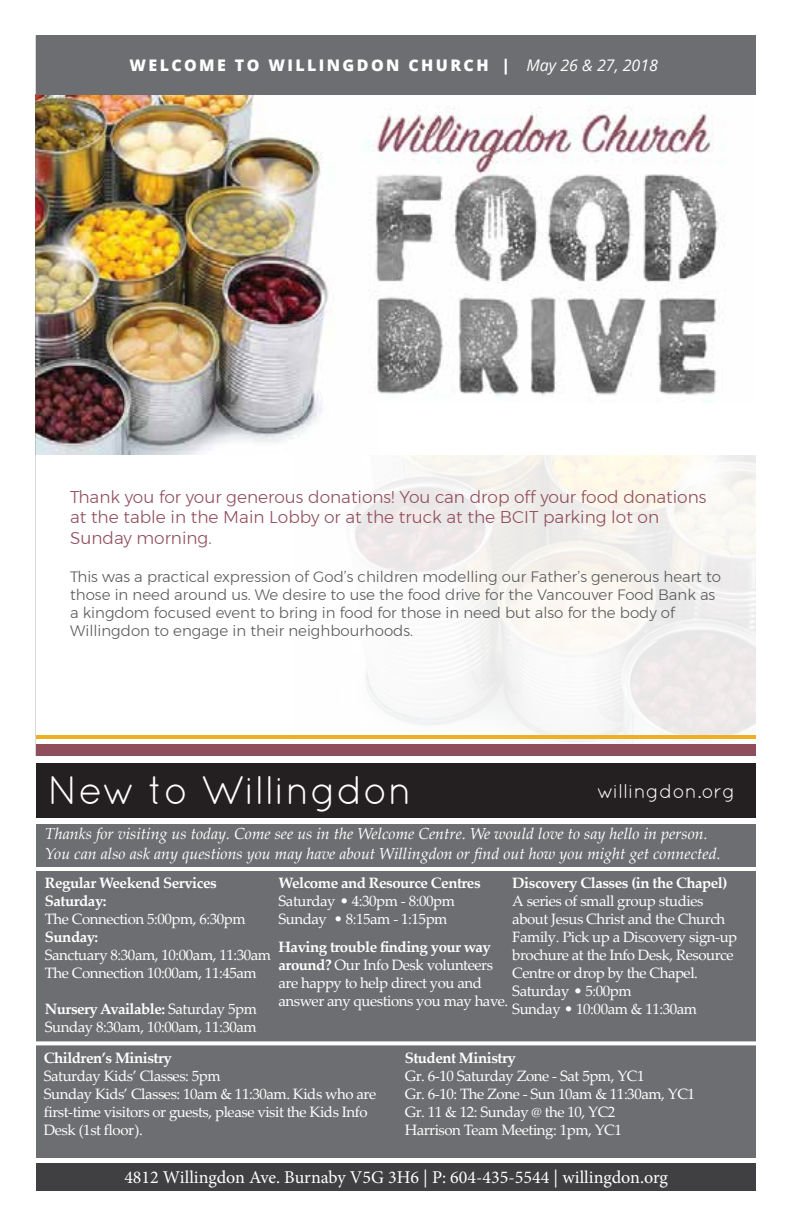
<style>
.page{position:relative;width:792px;height:1224px;background:#fff}
.page>*{position:absolute;margin:0;border:0;box-sizing:border-box;transform-origin:0 0}
.t1{font:40px "Quicksand";color:#fff}
.t2{font:20px "Quicksand";color:#fff}
.t3{font:18px "Minion Pro";color:#fff}
.t4{font:300 17px/20.4px "Montserrat";color:#904e5d}
.t5{font:italic 16px/19.2px "Palatino Linotype";color:#fff}
.t6{font:800 16px "Open Sans";letter-spacing:.15em;color:#fff}
.t7{font:15px/18px "Palatino Linotype";letter-spacing:-.03em;color:#fff}
.t8{font:300 15px/18px "Montserrat";color:#58595b}
.t9{font:700 15px/18px "Palatino Linotype";letter-spacing:-.03em;color:#fff}
.s1{font-weight:400;font-style:italic}
.s2{font-weight:700}
</style>
<div class="page">
<div style="left:36px;top:771px;width:720px;height:387px;background:#6d6e71"></div>
<div style="left:36px;top:763px;width:720px;height:55px;background:#241f21"></div>
<div style="left:36px;top:1163px;width:720px;height:27px;background:#404042"></div>
<svg style="left:36px;top:1041px;width:720px;height:4px;background:#f0f0f0"></svg>
<hr style="left:26px;top:867px;width:746px;height:4px;background:#fff">
<div style="left:32px;top:818px;width:733px;height:5px;background:#fff"></div>
<img style="left:36px;top:95px;width:690px;height:360px">
<div style="left:378px;top:403px;width:378px;height:52px;background:#fff"></div>
<div style="left:36px;top:744px;width:720px;height:12px;background:#904e5d"></div>
<hr style="left:36px;top:735px;width:720px;height:4px;background:#eeaf22">
<div style="left:36px;top:36px;width:720px;height:59px;background:#6d6e71"></div>
<p class="t6" style="left:129px;top:53px;width:530px">WELCOME TO WILLINGDON CHURCH | <span class="s1">May 26 &amp; 27, 2018</span></p>
<p class="t4" style="left:70px;top:486px;width:638px">Thank you for your generous donations! You can drop off your food donations at the table in the Main Lobby or at the truck at the BCIT parking lot on<br>Sunday morning.</p>
<p class="t8" style="left:70px;top:567px;width:653px">This was a practical expression of God’s children modelling our Father’s generous heart to those in need around us. We desire to use the food drive for the Vancouver Food Bank as a kingdom focused event to bring in food for those in need but also for the body of Willingdon to engage in their neighbourhoods.</p>
<h1 class="t1" style="left:47px;top:767px;width:366px">New to Willingdon</h1>
<h2 class="t2" style="left:597px;top:779px;width:140px">willingdon.org</h2>
<p class="t5" style="left:45px;top:824px;width:677px">Thanks for visiting us today. Come see us in the Welcome Centre. We would love to say hello in person.<br>You can also ask any questions you may have about Willingdon or find out how you might get connected.</p>
<p class="t9" style="left:45px;top:873px;width:173px">Regular Weekend Services<br>Saturday:</p>
<p class="t7" style="left:45px;top:909px;width:202px">The Connection 5:00pm, 6:30pm</p>
<p class="t9" style="left:45px;top:927px;width:55px">Sunday:</p>
<p class="t7" style="left:45px;top:945px;width:228px">Sanctuary 8:30am, 10:00am, 11:30am<br>The Connection 10:00am, 11:45am</p>
<p class="t7" style="left:45px;top:999px;width:214px"><span class="s2">Nursery Available:</span> Saturday 5pm<br>Sunday 8:30am, 10:00am, 11:30am</p>
<p class="t9" style="left:512px;top:873px;width:217px">Discovery Classes (in the Chapel)</p>
<p class="t7" style="left:512px;top:891px;width:227px">A series of small group studies about Jesus Christ and the Church<br>Family. Pick up a Discovery sign-up brochure at the Info Desk, Resource<br>Centre or drop by the Chapel.<br>Saturday • 5:00pm<br>Sunday • 10:00am &amp; 11:30am</p>
<p class="t9" style="left:279px;top:873px;width:204px">Welcome and Resource Centres</p>
<p class="t7" style="left:279px;top:891px;width:178px">Saturday • 4:30pm - 8:00pm<br>Sunday • 8:15am - 1:15pm</p>
<p class="t7" style="left:279px;top:937px;width:231px"><span class="s2">Having trouble finding your way around?</span> Our Info Desk volunteers are happy to help direct you and answer any questions you may have.</p>
<p class="t9" style="left:44px;top:1048px;width:130px">Children’s Ministry</p>
<p class="t7" style="left:44px;top:1066px;width:334px">Saturday Kids’ Classes: 5pm<br>Sunday Kids’ Classes: 10am &amp; 11:30am. Kids who are first-time visitors or guests, please visit the Kids Info Desk (1st floor).</p>
<p class="t9" style="left:405px;top:1048px;width:113px">Student Ministry</p>
<p class="t7" style="left:405px;top:1066px;width:292px">Gr. 6-10 Saturday Zone - Sat 5pm, YC1<br>Gr. 6-10: The Zone - Sun 10am &amp; 11:30am, YC1<br>Gr. 11 &amp; 12: Sunday @ the 10, YC2<br>Harrison Team Meeting: 1pm, YC1</p>
<p class="t3" style="left:124px;top:1166px;width:545px">4812 Willingdon Ave. Burnaby V5G 3H6 | P: 604-435-5544 | willingdon.org</p>
</div>
